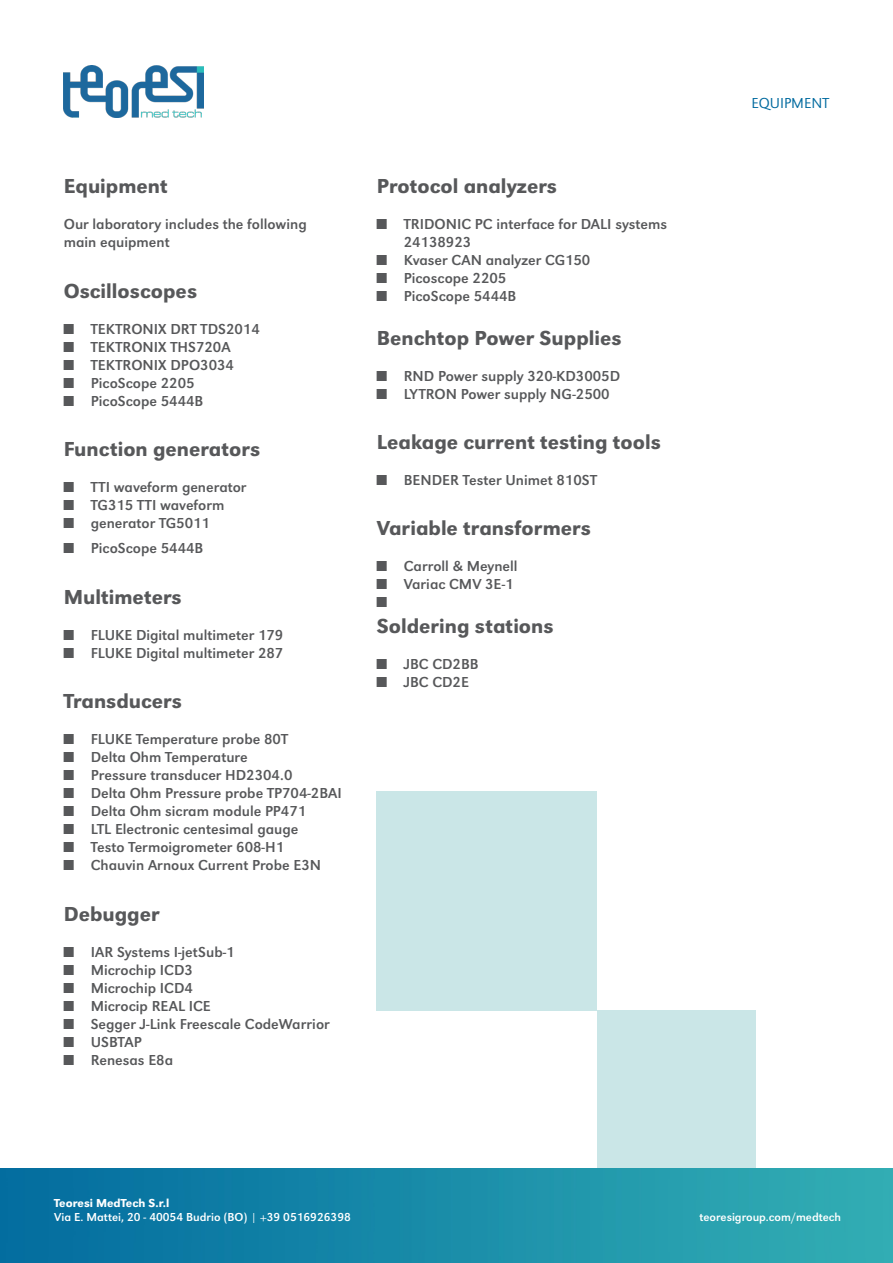
<style>
.page{position:relative;width:893px;height:1263px;background:#fff}
.page>*{position:absolute;margin:0;border:0;box-sizing:border-box;transform-origin:0 0}
.t1{font:500 21px "URW Grotesk";color:#57585a}
.t2{font:15px/18px "URW Grotesk";color:#57585a}
.t3{font:300 15px "URW Grotesk";color:#006a9f}
.t4{font:12px "URW Grotesk";color:#fff}
.t5{font:500 12px "URW Grotesk";color:#fff}
</style>
<div class="page">
<img style="left:1px;top:1169px;width:891px;height:94px">
<img style="left:64px;top:65px;width:139px;height:53px">
<div style="left:377px;top:791px;width:220px;height:219px;background:#cae6e7"></div>
<div style="left:597px;top:1010px;width:158px;height:158px;background:#cae6e7"></div>
<p class="t1" style="left:64px;top:174px;width:105px">Equipment</p>
<p class="t2" style="left:64px;top:215px;width:244px">Our laboratory includes the following</p>
<p class="t2" style="left:64px;top:233px;width:107px">main equipment</p>
<p class="t1" style="left:64px;top:278px;width:135px">Oscilloscopes</p>
<p class="t2" style="left:64px;top:320px;width:198px">■ TEKTRONIX DRT TDS2014</p>
<p class="t2" style="left:64px;top:338px;width:168px">■ TEKTRONIX THS720A</p>
<p class="t2" style="left:64px;top:356px;width:172px">■ TEKTRONIX DPO3034</p>
<p class="t2" style="left:64px;top:374px;width:132px">■ PicoScope 2205</p>
<p class="t2" style="left:64px;top:392px;width:141px">■ PicoScope 5444B</p>
<p class="t1" style="left:64px;top:437px;width:198px">Function generators</p>
<p class="t2" style="left:64px;top:478px;width:184px">■ TTI waveform generator</p>
<p class="t2" style="left:64px;top:496px;width:162px">■ TG315 TTI waveform</p>
<p class="t2" style="left:64px;top:514px;width:148px">■ generator TG5011</p>
<p class="t2" style="left:64px;top:539px;width:141px">■ PicoScope 5444B</p>
<p class="t1" style="left:64px;top:584px;width:119px">Multimeters</p>
<p class="t2" style="left:64px;top:626px;width:221px">■ FLUKE Digital multimeter 179</p>
<p class="t2" style="left:64px;top:644px;width:221px">■ FLUKE Digital multimeter 287</p>
<p class="t1" style="left:64px;top:689px;width:120px">Transducers</p>
<p class="t2" style="left:64px;top:730px;width:226px">■ FLUKE Temperature probe 80T</p>
<p class="t2" style="left:64px;top:748px;width:185px">■ Delta Ohm Temperature</p>
<p class="t2" style="left:64px;top:766px;width:230px">■ Pressure transducer HD2304.0</p>
<p class="t2" style="left:64px;top:784px;width:280px">■ Delta Ohm Pressure probe TP704-2BAI</p>
<p class="t2" style="left:64px;top:802px;width:244px">■ Delta Ohm sicram module PP471</p>
<p class="t2" style="left:64px;top:820px;width:236px">■ LTL Electronic centesimal gauge</p>
<p class="t2" style="left:64px;top:838px;width:222px">■ Testo Termoigrometer 608-H1</p>
<p class="t2" style="left:64px;top:856px;width:259px">■ Chauvin Arnoux Current Probe E3N</p>
<p class="t1" style="left:64px;top:901px;width:97px">Debugger</p>
<p class="t2" style="left:64px;top:943px;width:172px">■ IAR Systems I-jetSub-1</p>
<p class="t2" style="left:64px;top:961px;width:131px">■ Microchip ICD3</p>
<p class="t2" style="left:64px;top:979px;width:131px">■ Microchip ICD4</p>
<p class="t2" style="left:64px;top:997px;width:149px">■ Microcip REAL ICE</p>
<p class="t2" style="left:64px;top:1015px;width:267px">■ Segger J-Link Freescale CodeWarrior</p>
<p class="t2" style="left:64px;top:1033px;width:79px">■ USBTAP</p>
<p class="t2" style="left:64px;top:1051px;width:111px">■ Renesas E8a</p>
<p class="t1" style="left:377px;top:174px;width:182px">Protocol analyzers</p>
<p class="t2" style="left:404px;top:215px;width:265px;text-indent:-27px">■ TRIDONIC PC interface for DALI systems<br>24138923</p>
<p class="t2" style="left:377px;top:251px;width:215px">■ Kvaser CAN analyzer CG150</p>
<p class="t2" style="left:377px;top:269px;width:131px">■ Picoscope 2205</p>
<p class="t2" style="left:377px;top:287px;width:141px">■ PicoScope 5444B</p>
<p class="t1" style="left:377px;top:325px;width:246px">Benchtop Power Supplies</p>
<p class="t2" style="left:377px;top:367px;width:245px">■ RND Power supply 320-KD3005D</p>
<p class="t2" style="left:377px;top:385px;width:234px">■ LYTRON Power supply NG-2500</p>
<p class="t1" style="left:377px;top:430px;width:286px">Leakage current testing tools</p>
<p class="t2" style="left:377px;top:471px;width:222px">■ BENDER Tester Unimet 810ST</p>
<p class="t1" style="left:377px;top:516px;width:216px">Variable transformers</p>
<p class="t2" style="left:377px;top:557px;width:142px">■ Carroll &amp; Meynell</p>
<p class="t2" style="left:377px;top:575px;width:138px">■ Variac CMV 3E-1</p>
<p class="t2" style="left:377px;top:593px;width:12px">■</p>
<p class="t1" style="left:377px;top:613px;width:178px">Soldering stations</p>
<p class="t2" style="left:377px;top:655px;width:103px">■ JBC CD2BB</p>
<p class="t2" style="left:377px;top:673px;width:94px">■ JBC CD2E</p>
<p class="t3" style="left:752px;top:95px;width:79px">EQUIPMENT</p>
<p class="t5" style="left:54px;top:1196px;width:117px">Teoresi MedTech S.r.l</p>
<p class="t4" style="left:54px;top:1210px;width:298px">Via E. Mattei, 20 - 40054 Budrio (BO) | +39 0516926398</p>
<p class="t4" style="left:699px;top:1210px;width:143px">teoresigroup.com/medtech</p>
</div>
